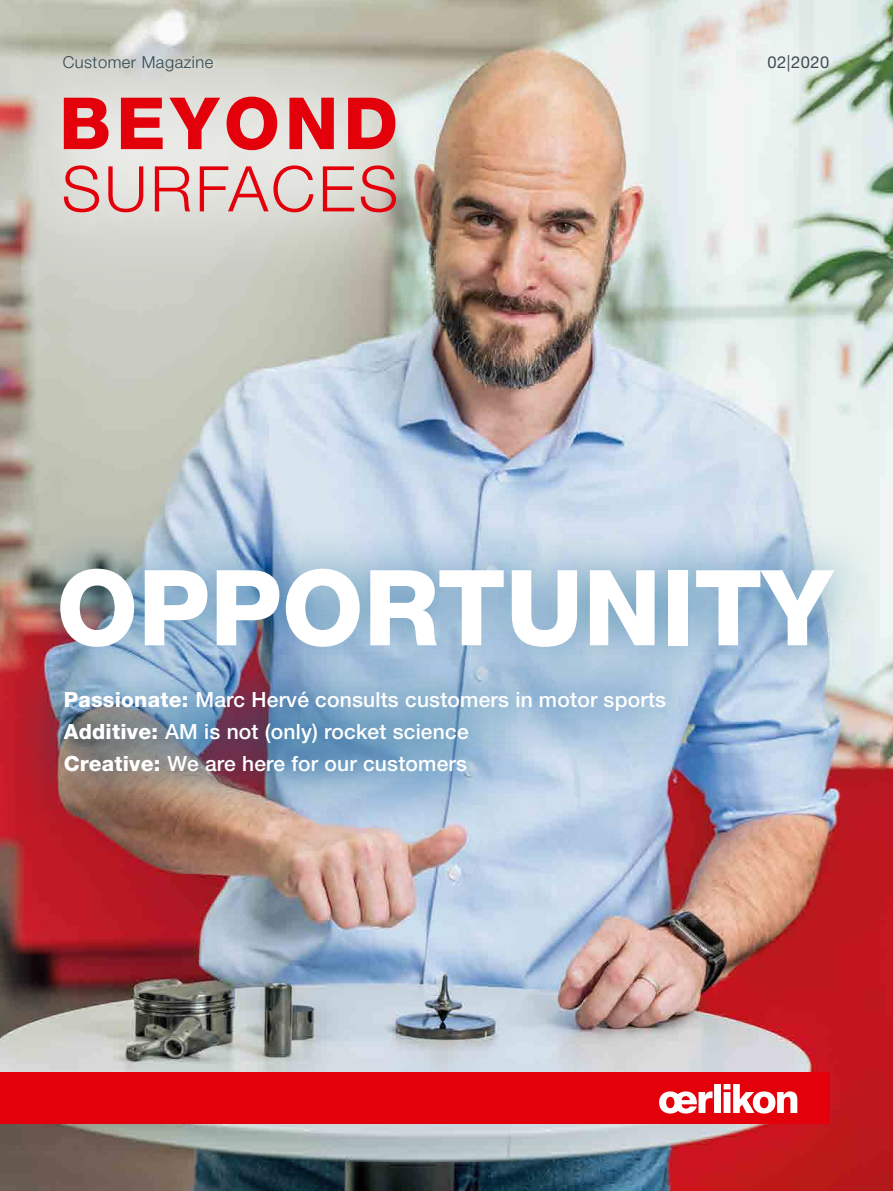
<style>
.page{position:relative;width:893px;height:1191px;background:#fff}
.page>*{position:absolute;margin:0;border:0;box-sizing:border-box;transform-origin:0 0}
.t1{font:800 105px "Helvetica Neue";color:#fff}
.t2{font:800 72px "Helvetica Neue";letter-spacing:.07em;color:#e3000b}
.t3{font:300 63px "Helvetica Neue";letter-spacing:.045em;color:#e3000b}
.t4{font:500 21px/32px "Helvetica Neue";letter-spacing:.01em;color:#fff}
.t5{font:300 16.5px "Helvetica Neue";letter-spacing:.03em;color:#334851}
.t6{font:16.5px "Helvetica Neue";letter-spacing:.03em;color:#424951}
.s1{font-weight:800}
</style>
<div class="page">
<img style="left:0;top:0;width:893px;height:1191px">
<div style="left:0;top:14px;width:477px;height:281px;background:#fff;opacity:.75"></div>
<div style="left:2px;top:630px;width:723px;height:204px;background:#00588c;opacity:.6"></div>
<div style="left:14px;top:522px;width:863px;height:170px;background:#00588c;opacity:.5"></div>
<div style="left:0;top:1073px;width:829px;height:51px;background:#e3000b"></div>
<svg style="left:659px;top:1084px;width:138px;height:29px"></svg>
<div style="left:724px;top:9px;width:149px;height:107px;background:#fff;opacity:.75"></div>
<p class="t5" style="left:63px;top:52px;width:152px">Customer Magazine</p>
<h2 class="t2" style="left:59px;top:81px;width:340px">beyond</h2>
<h3 class="t3" style="left:62px;top:150px;width:338px">surfaces</h3>
<p class="t6" style="left:767px;top:52px;width:63px">02|2020</p>
<h1 class="t1" style="left:56px;top:545px;width:75px">Opp</h1>
<h1 class="t1" style="left:282px;top:545px;width:552px">ortunity</h1>
<p class="t4" style="left:64px;top:683px;width:604px"><span class="s1">Passionate:</span> Marc Hervé consults customers in motor sports<br><span class="s1">Additive:</span> AM is not (only) rocket science<br><span class="s1">Creative:</span> We are here for our customers</p>
</div>
